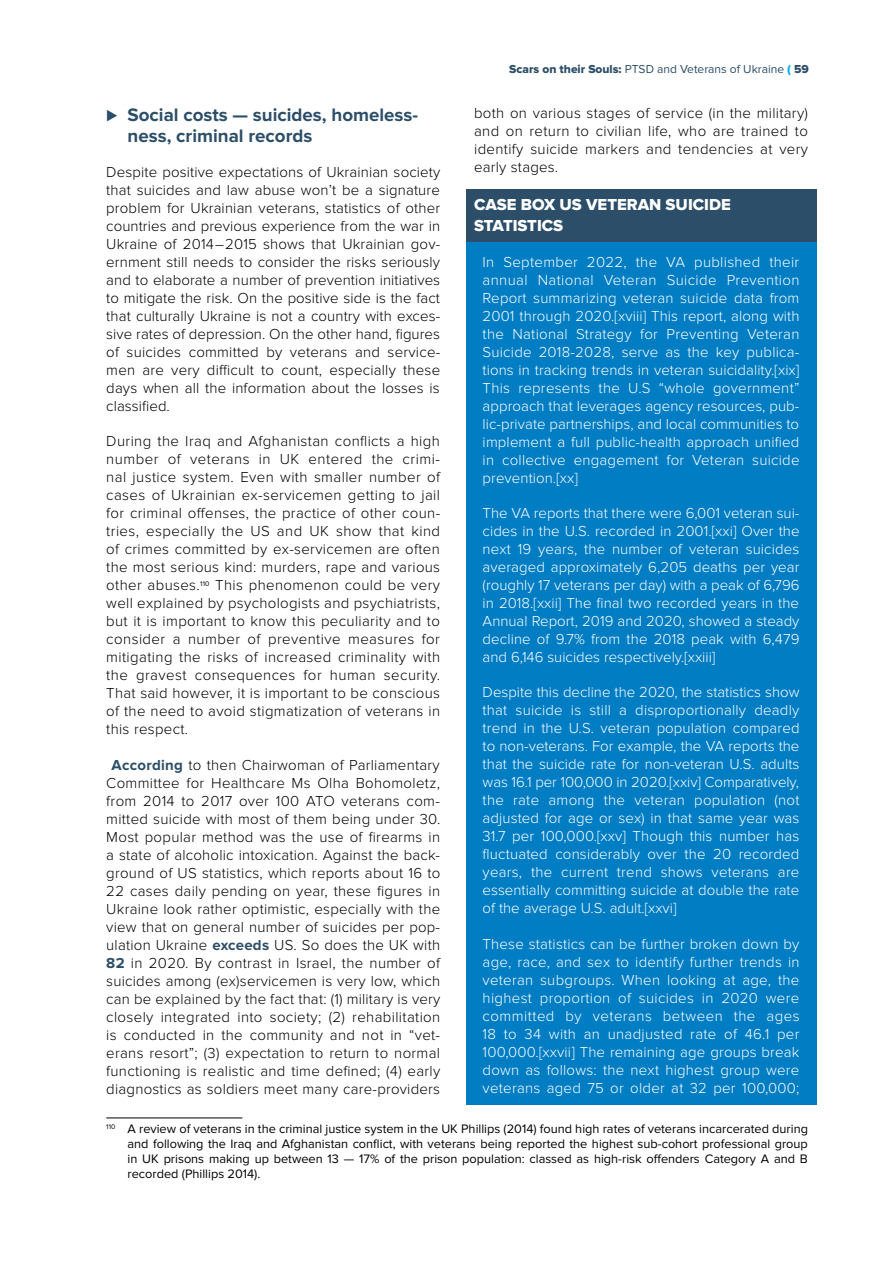
<style>
.page{position:relative;width:893px;height:1263px;background:#fff}
.page>*{position:absolute;margin:0;border:0;box-sizing:border-box;transform-origin:0 0}
.t1{font:700 18.75px/20.7px "Proxima Nova";color:#2c4e68}
.t2{font:16.5px/21px "Proxima Nova Extrabld";color:#fff}
.t3{font:300 15px/18px "Proxima Nova";letter-spacing:.02em;color:#000;text-align:justify}
.t4{font:300 15px/18px "Proxima Nova";letter-spacing:.005em;color:#fff;text-align:justify}
.t5{font:12.75px/15px "Proxima Nova";color:#000;text-align:justify}
.t6{font:12px "Proxima Nova";color:#2c4e68}
.s1{font-family:"Proxima Nova Extrabld"}
.s2{font-family:"Proxima Nova Extrabld";color:#00aeef}
.s3{font-weight:700;color:#2c4e68}
</style>
<div class="page">
<hr style="left:106px;top:1117px;width:136px;height:1px;background:#000">
<div style="left:466px;top:189px;width:350px;height:54px;background:#2c4e68"></div>
<div style="left:466px;top:242px;width:350px;height:252px;background:#007dc3"></div>
<div style="left:466px;top:493px;width:350px;height:181px;background:#007dc3"></div>
<div style="left:466px;top:673px;width:350px;height:252px;background:#007dc3"></div>
<div style="left:466px;top:924px;width:350px;height:180px;background:#007dc3"></div>
<p class="t6" style="left:509px;top:62px;width:301px"><span class="s1">Scars on their Souls:</span> PTSD and Veterans of Ukraine <span class="s2">(</span> <span class="s1">59</span></p>
<p class="t3" style="left:474px;top:104px;width:335px">both on various stages of service (in the military) and on return to civilian life, who are trained to identify suicide markers and tendencies at very early stages.</p>
<p class="t2" style="left:474px;top:195px;width:258px">CASE BOX US VETERAN SUICIDE<br>STATISTICS</p>
<p class="t4" style="left:483px;top:253px;width:318px">In September 2022, the VA published their annual National Veteran Suicide Prevention Report summarizing veteran suicide data from 2001 through 2020.[xviii] This report, along with the National Strategy for Preventing Veteran Suicide 2018-2028, serve as the key publica&shy;tions in tracking trends in veteran suicidality.[xix] This represents the U.S “whole government” approach that leverages agency resources, pub&shy;lic-private partnerships, and local communities to implement a full public-health approach unified in collective engagement for Veteran suicide prevention.[xx]</p>
<p class="t4" style="left:483px;top:504px;width:319px">The VA reports that there were 6,001 veteran sui&shy;cides in the U.S. recorded in 2001.[xxi] Over the next 19 years, the number of veteran suicides averaged approximately 6,205 deaths per year (roughly 17 veterans per day) with a peak of 6,796 in 2018.[xxii] The final two recorded years in the Annual Report, 2019 and 2020, showed a steady decline of 9.7% from the 2018 peak with 6,479 and 6,146 suicides respectively.[xxiii]</p>
<p class="t4" style="left:483px;top:683px;width:318px">Despite this decline the 2020, the statistics show that suicide is still a disproportionally deadly trend in the U.S. veteran population compared to non-veterans. For example, the VA reports the that the suicide rate for non-veteran U.S. adults was 16.1 per 100,000 in 2020.[xxiv] Comparatively, the rate among the veteran population (not adjusted for age or sex) in that same year was 31.7 per 100,000.[xxv] Though this number has fluctuated considerably over the 20 recorded years, the current trend shows veterans are essentially committing suicide at double the rate of the average U.S. adult.[xxvi]</p>
<p class="t4" style="left:483px;top:935px;width:318px">These statistics can be further broken down by age, race, and sex to identify further trends in veteran subgroups. When looking at age, the highest proportion of suicides in 2020 were committed by veterans between the ages 18 to 34 with an unadjusted rate of 46.1 per 100,000.[xxvii] The remaining age groups break down as follows: the next highest group were veterans aged 75 or older at 32 per 100,000;</p>
<p class="t1" style="left:128px;top:105px;width:292px;text-indent:-21px">⊲ Social costs — suicides, homeless&shy;ness, criminal records</p>
<p class="t3" style="left:106px;top:163px;width:336px">Despite positive expectations of Ukrainian society that suicides and law abuse won’t be a signature problem for Ukrainian veterans, statistics of other countries and previous experience from the war in Ukraine of 2014 – 2015 shows that Ukrainian gov&shy;ernment still needs to consider the risks seriously and to elaborate a number of prevention initiatives to mitigate the risk. On the positive side is the fact that culturally Ukraine is not a country with exces&shy;sive rates of depression. On the other hand, figures of suicides committed by veterans and service&shy;men are very difficult to count, especially these days when all the information about the losses is classified.</p>
<p class="t3" style="left:106px;top:432px;width:335px">During the Iraq and Afghanistan conflicts a high number of veterans in UK entered the crimi&shy;nal justice system. Even with smaller number of cases of Ukrainian ex-servicemen getting to jail for criminal offenses, the practice of other coun&shy;tries, especially the US and UK show that kind of crimes committed by ex-servicemen are often the most serious kind: murders, rape and various other abuses.<sup>110</sup> This phenomenon could be very well explained by psychologists and psychiatrists, but it is important to know this peculiarity and to consider a number of preventive measures for mitigating the risks of increased criminality with the gravest consequences for human security.<br>That said however, it is important to be conscious of the need to avoid stigmatization of veterans in this respect.</p>
<p class="t3" style="left:106px;top:756px;width:336px;text-align:center"><span class="s3">According</span> to then Chairwoman of Parliamentary Committee for Healthcare Ms Olha Bohomoletz, from 2014 to 2017 over 100 ATO veterans com&shy;mitted suicide with most of them being under 30.<br>Most popular method was the use of firearms in a state of alcoholic intoxication. Against the back&shy;ground of US statistics, which reports about 16 to 22 cases daily pending on year, these figures in Ukraine look rather optimistic, especially with the view that on general number of suicides per pop&shy;ulation Ukraine <span class="s3">exceeds</span> US. So does the UK with <span class="s3">82</span> in 2020. By contrast in Israel, the number of suicides among (ex)servicemen is very low, which can be explained by the fact that: (1) military is very closely integrated into society; (2) rehabilitation is conducted in the community and not in “vet&shy;erans resort”; (3) expectation to return to normal functioning is realistic and time defined; (4) early diagnostics as soldiers meet many care-providers</p>
<p class="t5" style="left:128px;top:1121px;width:682px;text-indent:-21px"><sup>110</sup> A review of veterans in the criminal justice system in the UK Phillips (2014) found high rates of veterans incarcerated during and following the Iraq and Afghanistan conflict, with veterans being reported the highest sub-cohort professional group in UK prisons making up between 13 — 17% of the prison population: classed as high-risk offenders Category A and B recorded (Phillips 2014).</p>
</div>
